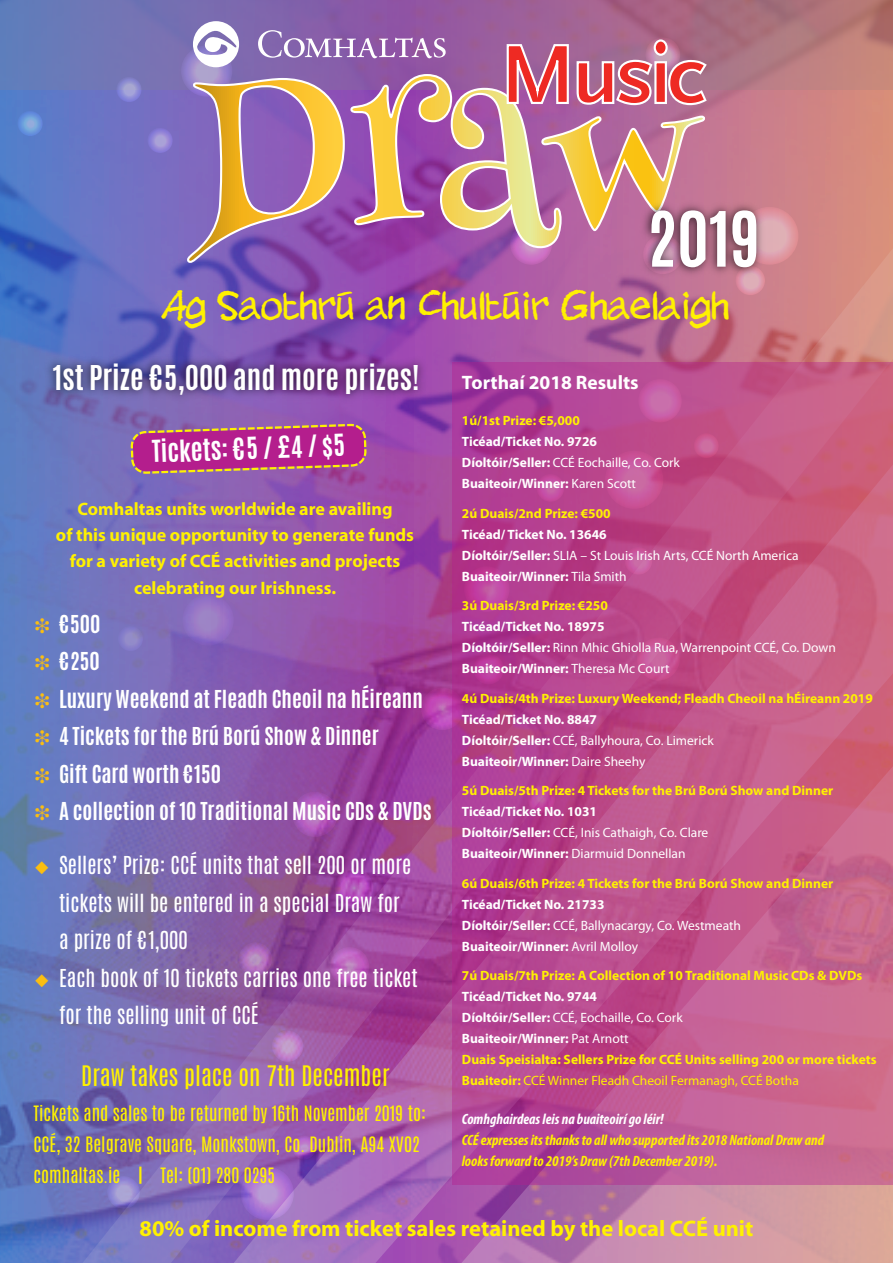
<style>
.page{position:relative;width:893px;height:1263px;background:#fff}
.page>*{position:absolute;margin:0;border:0;box-sizing:border-box;transform-origin:0 0}
.t1{font:700 64.65px "Antonio";color:#fff}
.t2{font:39px "Bourhizm Bd C Gaelach";color:#fff101}
.t3{font:700 29.1px "Antonio";color:#fff}
.t4{font:700 25.8px "Antonio";color:#fff}
.t5{font:24px "Antonio";color:#fff101}
.t6{font:700 22.5px "Myriad";color:#fff101}
.t7{font:21px/37.3px "Antonio";color:#fff}
.t8{font:700 21px/37.3px "Antonio";color:#fff}
.t9{font:700 19.5px "Myriad";color:#fff}
.t10{font:700 18px/26.1px "Myriad";color:#fff101;text-align:center}
.t11{font:18px/31.2px "Antonio";color:#fff101}
.t12{font:italic 700 condensed 15px/21px "Myriad Pro";color:#fff101}
.t13{font:italic 700 condensed 15px "Myriad Pro";color:#fff}
.t14{font:700 13.5px/21px "Myriad Pro";color:#fff101}
.t15{font:700 13.5px/21px "Myriad Pro";color:#fff}
.t16{font:13.5px/21px "Myriad Pro";color:#fff}
.s1{font-weight:400}
.s2{font-weight:700}
.s3{color:#fff}
.s4{font-weight:400;color:#fff}
.s5{color:#fbbe11}
</style>
<div class="page">
<svg style="left:0;top:0;width:893px;height:90px;background:#906f9a"></svg>
<img style="left:0;top:90px;width:893px;height:1173px">
<svg style="left:148px;top:128px;width:25px;height:25px"></svg>
<svg style="left:116px;top:77px;width:26px;height:25px"></svg>
<svg style="left:183px;top:594px;width:51px;height:52px;background:#9473c3"></svg>
<svg style="left:118px;top:626px;width:25px;height:25px"></svg>
<svg style="left:18px;top:111px;width:25px;height:25px"></svg>
<svg style="left:421px;top:688px;width:43px;height:42px"></svg>
<svg style="left:292px;top:792px;width:46px;height:45px;background:#ab5ab6"></svg>
<svg style="left:335px;top:868px;width:38px;height:39px"></svg>
<svg style="left:330px;top:947px;width:39px;height:39px"></svg>
<svg style="left:239px;top:942px;width:33px;height:34px"></svg>
<svg style="left:272px;top:1030px;width:31px;height:32px"></svg>
<svg style="left:292px;top:1136px;width:24px;height:23px"></svg>
<svg style="left:241px;top:1167px;width:53px;height:53px;background:#ab7bd1"></svg>
<svg style="left:107px;top:1176px;width:33px;height:33px"></svg>
<img style="left:170px;top:57px;width:582px;height:253px">
<svg style="left:186px;top:73px;width:520px;height:191px;background:#b58097"></svg>
<svg style="left:506px;top:31px;width:202px;height:77px;background:#c77087"></svg>
<img style="left:615px;top:179px;width:208px;height:131px">
<svg style="left:258px;top:30px;width:188px;height:28px;background:#a27db9"></svg>
<svg style="left:193px;top:21px;width:46px;height:46px"></svg>
<img style="left:12px;top:343px;width:447px;height:79px">
<div style="left:452px;top:362px;width:441px;height:823px;background:#b41e8d;opacity:.4"></div>
<svg style="left:129px;top:422px;width:239px;height:53px;background:#af3b8b"></svg>
<svg style="left:36px;top:618px;width:13px;height:15px"></svg>
<svg style="left:36px;top:656px;width:13px;height:15px"></svg>
<svg style="left:36px;top:693px;width:13px;height:15px"></svg>
<svg style="left:36px;top:730px;width:13px;height:15px"></svg>
<svg style="left:36px;top:768px;width:13px;height:15px"></svg>
<svg style="left:36px;top:805px;width:13px;height:15px"></svg>
<h1 class="t1" style="left:647px;top:207px;width:115px">2019</h1>
<h2 class="t2" style="left:163px;top:290px;width:568px">Ag Saothrú an Chultúir Ghaelaigh</h2>
<h3 class="t3" style="left:53px;top:363px;width:368px">1st Prize €5,000 and more prizes!</h3>
<h3 class="t4" style="left:152px;top:438px;width:195px;rotate:-2deg">Tickets: €5 / £4 / $5</h3>
<h3 class="t9" style="left:462px;top:375px;width:178px">Torthaí 2018 Results</h3>
<p class="t14" style="left:462px;top:411px;width:119px">1ú/1st Prize: €5,000</p>
<p class="t15" style="left:462px;top:432px;width:220px">Ticéad/Ticket No. 9726<br>Díoltóir/Seller: <span class="s1">CCÉ Eochaille, Co. Cork<br></span>Buaiteoir/Winner: <span class="s1">Karen Scott</span></p>
<p class="t14" style="left:462px;top:504px;width:150px">2ú Duais/2nd Prize: €500</p>
<p class="t15" style="left:462px;top:525px;width:338px">Ticéad/ Ticket No. 13646<br>Díoltóir/Seller: <span class="s1">SLIA – St Louis Irish Arts, CCÉ North America<br></span>Buaiteoir/Winner: <span class="s1">Tila Smith</span></p>
<p class="t14" style="left:462px;top:596px;width:147px">3ú Duais/3rd Prize: €250</p>
<p class="t16" style="left:462px;top:617px;width:376px"><span class="s2">Ticéad/Ticket No. 18975<br>Díoltóir/Seller:</span> Rinn Mhic Ghiolla Rua, Warrenpoint CCÉ, Co. Down<br><span class="s2">Buaiteoir/Winner:</span> Theresa Mc Court</p>
<p class="t14" style="left:462px;top:689px;width:413px">4ú Duais/4th Prize: Luxury Weekend; Fleadh Cheoil na hÉireann 2019</p>
<p class="t15" style="left:462px;top:710px;width:254px">Ticéad/Ticket No. 8847<br>Díoltóir/Seller: <span class="s1">CCÉ, Ballyhoura, Co. Limerick<br></span>Buaiteoir/Winner: <span class="s1">Daire Sheehy</span></p>
<p class="t14" style="left:462px;top:781px;width:373px">5ú Duais/5th Prize: 4 Tickets for the Brú Ború Show and Dinner</p>
<p class="t15" style="left:462px;top:802px;width:248px">Ticéad/Ticket No. 1031<br>Díoltóir/Seller: <span class="s1">CCÉ, Inis Cathaigh, Co. Clare<br></span>Buaiteoir/Winner: <span class="s1">Diarmuid Donnellan</span></p>
<p class="t14" style="left:462px;top:874px;width:373px">6ú Duais/6th Prize: 4 Tickets for the Brú Ború Show and Dinner</p>
<p class="t15" style="left:462px;top:895px;width:281px">Ticéad/Ticket No. 21733<br>Díoltóir/Seller: <span class="s1">CCÉ, Ballynacargy, Co. Westmeath<br></span>Buaiteoir/Winner: <span class="s1">Avril Molloy</span></p>
<p class="t14" style="left:462px;top:966px;width:402px">7ú Duais/7th Prize: A Collection of 10 Traditional Music CDs &amp; DVDs</p>
<p class="t14" style="left:462px;top:987px;width:416px"><span class="s3">Ticéad/Ticket No. 9744<br>Díoltóir/Seller:</span> <span class="s4">CCÉ, Eochaille, Co. Cork<br></span><span class="s3">Buaiteoir/Winner:</span> <span class="s4">Pat Arnott<br></span>Duais Speisialta: Sellers Prize for CCÉ Units selling 200 or more tickets Buaiteoir: <span class="s1">CCÉ Winner Fleadh Cheoil Fermanagh, CCÉ Botha</span></p>
<h3 class="t10" style="left:56px;top:498px;width:360px">Comhaltas units worldwide are availing<br>of this unique opportunity to generate funds for a variety of CCÉ activities and projects celebrating our Irishness.</h3>
<h3 class="t8" style="left:59px;top:607px;width:374px">€500<br>€250<br>Luxury Weekend at Fleadh Cheoil na hÉireann<br>4 Tickets for the Brú Ború Show &amp; Dinner<br>Gift Card worth €150<br>A collection of 10 Traditional Music CDs &amp; DVDs</h3>
<h3 class="t7" style="left:59px;top:848px;width:354px;text-indent:-24px"><span class="s5">◆</span> Sellers’ Prize: CCÉ units that sell 200 or more tickets will be entered in a special Draw for a prize of €1,000</h3>
<h3 class="t7" style="left:59px;top:961px;width:360px;text-indent:-24px"><span class="s5">◆</span> Each book of 10 tickets carries one free ticket for the selling unit of CCÉ</h3>
<h3 class="t5" style="left:81px;top:1064px;width:310px">Draw takes place on 7th December</h3>
<h3 class="t11" style="left:33px;top:1099px;width:394px">Tickets and sales to be returned by 16th November 2019 to:<br>CCÉ, 32 Belgrave Square, Monkstown, Co. Dublin, A94 XV02 comhaltas.ie <span class="s2">|</span> Tel: (01) 280 0295</h3>
<h3 class="t6" style="left:140px;top:1220px;width:615px">80% of income from ticket sales retained by the local CCÉ unit</h3>
<p class="t13" style="left:462px;top:1114px;width:204px">Comhghairdeasleis na buaiteoirí go léir!</p>
<p class="t12" style="left:462px;top:1131px;width:364px">CCÉexpressesitsthanksto allwho supported its 2018 National Drawand looksforward to 2019’s Draw(7th December 2019).</p>
</div>
